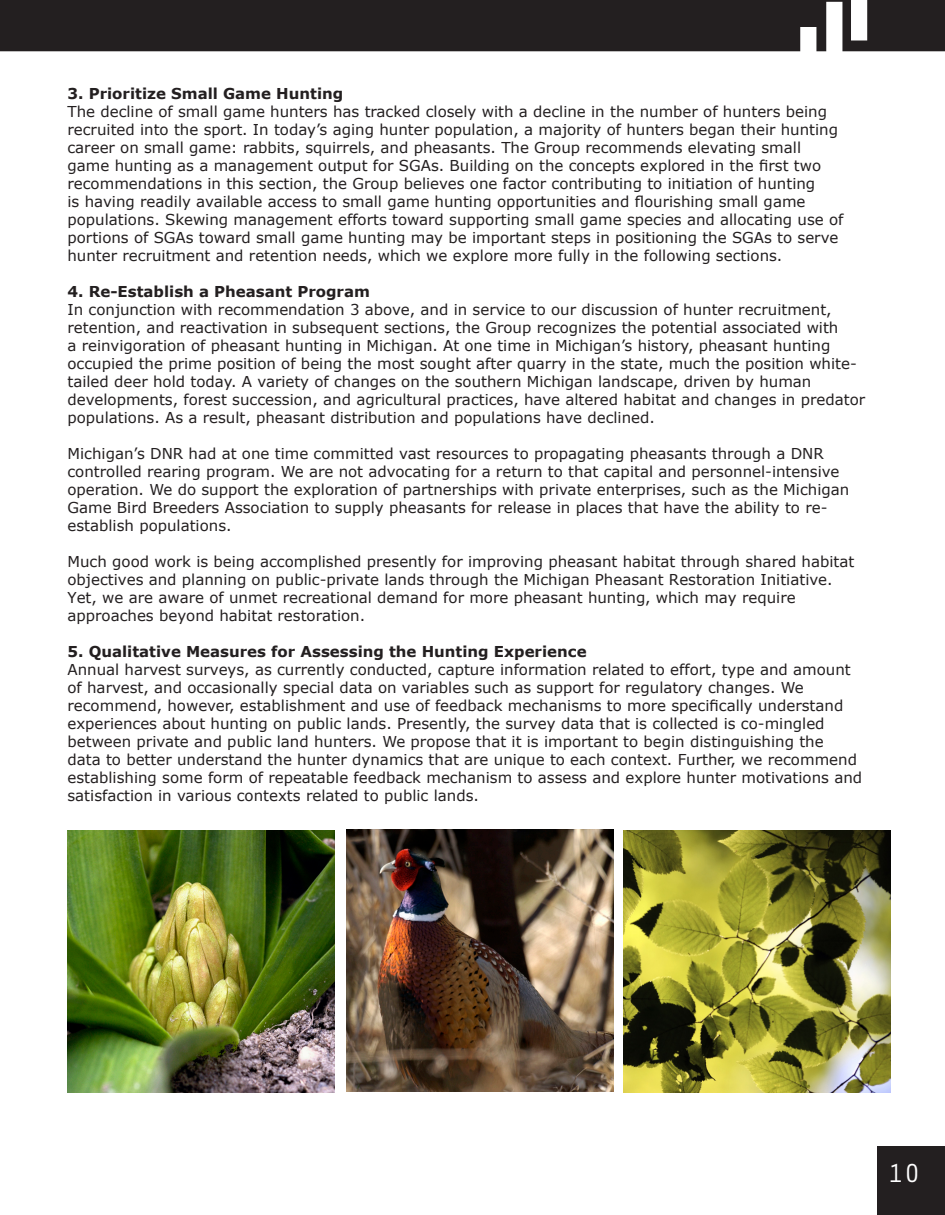
<style>
.page{position:relative;width:945px;height:1215px;background:#fff}
.page>*{position:absolute;margin:0;border:0;box-sizing:border-box;transform-origin:0 0}
.t1{font:27px "Orator Std";color:#fff}
.t2{font:15px/18px "Verdana";color:#231f20}
.t3{font:700 15px "Verdana";color:#231f20}
</style>
<div class="page">
<div style="left:0;top:0;width:945px;height:51px;background:#231f20"></div>
<svg style="left:851px;top:0;width:16px;height:40px"></svg>
<div style="left:826px;top:2px;width:16px;height:51px;background:#fff;border:2px solid #fff"></div>
<div style="left:800px;top:27px;width:16px;height:25px;background:#fff;border:2px solid #fff"></div>
<div style="left:878px;top:1146px;width:67px;height:69px;background:#231f20"></div>
<img style="left:68px;top:831px;width:267px;height:261px">
<img style="left:347px;top:830px;width:267px;height:262px">
<img style="left:624px;top:830px;width:267px;height:262px">
<p class="t3" style="left:68px;top:83px;width:277px">3. Prioritize Small Game Hunting</p>
<p class="t2" style="left:68px;top:103px;width:777px">The decline of small game hunters has tracked closely with a decline in the number of hunters being recruited into the sport. In today’s aging hunter population, a majority of hunters began their hunting career on small game: rabbits, squirrels, and pheasants. The Group recommends elevating small game hunting as a management output for SGAs. Building on the concepts explored in the first two recommendations in this section, the Group believes one factor contributing to initiation of hunting<br>is having readily available access to small game hunting opportunities and flourishing small game populations. Skewing management efforts toward supporting small game species and allocating use of portions of SGAs toward small game hunting may be important steps in positioning the SGAs to serve hunter recruitment and retention needs, which we explore more fully in the following sections.</p>
<p class="t3" style="left:68px;top:281px;width:304px">4. Re-Establish a Pheasant Program</p>
<p class="t2" style="left:68px;top:301px;width:799px">In conjunction with recommendation 3 above, and in service to our discussion of hunter recruitment, retention, and reactivation in subsequent sections, the Group recognizes the potential associated with<br>a reinvigoration of pheasant hunting in Michigan. At one time in Michigan’s history, pheasant hunting occupied the prime position of being the most sought after quarry in the state, much the position white&shy;tailed deer hold today. A variety of changes on the southern Michigan landscape, driven by human developments, forest succession, and agricultural practices, have altered habitat and changes in predator populations. As a result, pheasant distribution and populations have declined.</p>
<p class="t2" style="left:68px;top:445px;width:783px">Michigan’s DNR had at one time committed vast resources to propagating pheasants through a DNR controlled rearing program. We are not advocating for a return to that capital and personnel-intensive operation. We do support the exploration of partnerships with private enterprises, such as the Michigan Game Bird Breeders Association to supply pheasants for release in places that have the ability to re&shy;establish populations.</p>
<p class="t2" style="left:68px;top:553px;width:788px">Much good work is being accomplished presently for improving pheasant habitat through shared habitat objectives and planning on public-private lands through the Michigan Pheasant Restoration Initiative.<br>Yet, we are aware of unmet recreational demand for more pheasant hunting, which may require approaches beyond habitat restoration.</p>
<p class="t3" style="left:68px;top:641px;width:521px">5. Qualitative Measures for Assessing the Hunting Experience</p>
<p class="t2" style="left:68px;top:661px;width:796px">Annual harvest surveys, as currently conducted, capture information related to effort, type and amount of harvest, and occasionally special data on variables such as support for regulatory changes. We recommend, however, establishment and use of feedback mechanisms to more specifically understand experiences about hunting on public lands. Presently, the survey data that is collected is co-mingled between private and public land hunters. We propose that it is important to begin distinguishing the<br>data to better understand the hunter dynamics that are unique to each context. Further, we recommend establishing some form of repeatable feedback mechanism to assess and explore hunter motivations and satisfaction in various contexts related to public lands.</p>
<p class="t1" style="left:888px;top:1154px;width:34px">1 02</p>
</div>
